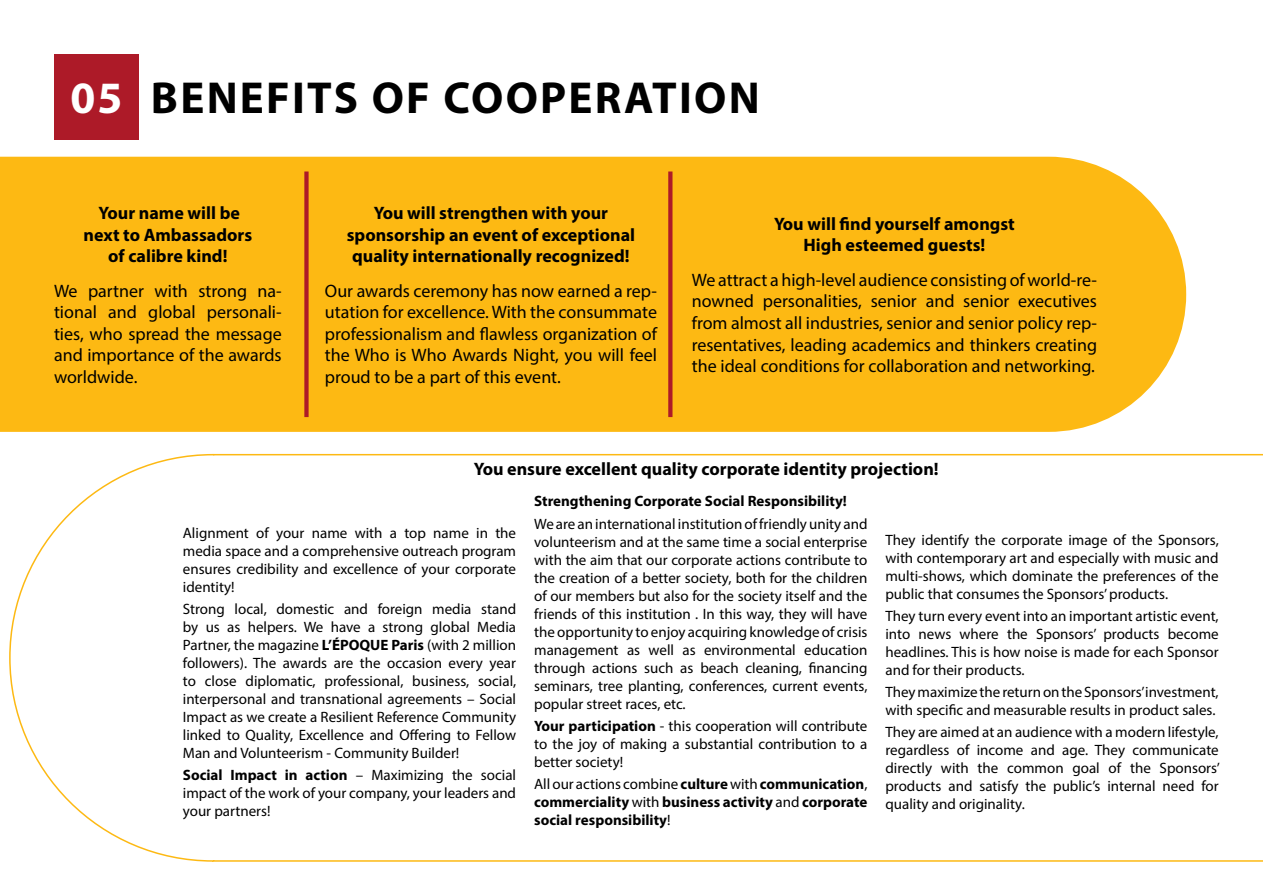
<style>
.page{position:relative;width:1263px;height:893px;background:#fff}
.page>*{position:absolute;margin:0;border:0;box-sizing:border-box;transform-origin:0 0}
.t1{font:700 45px "Myriad Pro";letter-spacing:.05em;color:#000}
.t2{font:18px/21.6px "Myriad Pro";color:#000;text-align:justify}
.t3{font:700 18px/21.6px "Myriad Pro";color:#000;text-align:center}
.t4{font:15px/18px "Myriad Pro";color:#000;text-align:justify}
.t5{font:700 15px/18px "Myriad Pro";color:#000;text-align:justify}
.s1{color:#fff}
.s2{font-weight:700}
.s3{font-weight:400}
</style>
<div class="page">
<svg style="left:9px;top:453px;width:1254px;height:409px"></svg>
<div style="left:54px;top:54px;width:85px;height:85px;background:#ad1a28"></div>
<div style="left:0;top:157px;width:1186px;height:275px;background:#fdb913"></div>
<div style="left:304px;top:171px;width:5px;height:246px;background:#ad1a28"></div>
<svg style="left:668px;top:171px;width:4px;height:246px"></svg>
<h1 class="t1" style="left:70px;top:69px;width:691px"><span class="s1">05</span> BENEFITS OF COOPERATION</h1>
<p class="t3" style="left:84px;top:202px;width:170px">Your name will be next to Ambassadors of calibre kind!</p>
<p class="t2" style="left:54px;top:279px;width:229px">We partner with strong na&shy;tional and global personali&shy;ties, who spread the message and importance of the awards worldwide.</p>
<p class="t3" style="left:347px;top:202px;width:290px">You will strengthen with your sponsorship an event of exceptional quality internationally recognized!</p>
<p class="t2" style="left:325px;top:279px;width:334px">Our awards ceremony has now earned a rep&shy;utation for excellence. With the consummate professionalism and flawless organization of the Who is Who Awards Night, you will feel proud to be a part of this event.</p>
<p class="t3" style="left:774px;top:212px;width:242px">You will find yourself amongst<br>High esteemed guests!</p>
<p class="t2" style="left:692px;top:269px;width:407px">We attract a high-level audience consisting of world-re&shy;nowned personalities, senior and senior executives from almost all industries, senior and senior policy rep&shy;resentatives, leading academics and thinkers creating the ideal conditions for collaboration and networking.</p>
<p class="t3" style="left:474px;top:457px;width:466px">You ensure excellent quality corporate identity projection!</p>
<p class="t4" style="left:183px;top:523px;width:335px">Alignment of your name with a top name in the media space and a comprehensive outreach program ensures credibility and excellence of your corporate identity!</p>
<p class="t4" style="left:183px;top:600px;width:335px">Strong local, domestic and foreign media stand by us as helpers. We have a strong global Media Partner, the magazine <span class="s2">L’ÉPOQUE Paris</span> (with 2 million followers). The awards are the occasion every year to close diplomatic, professional, business, social, interpersonal and transnational agreements – Social Impact as we create a Resilient Reference Community linked to Quality, Excellence and Offering to Fellow Man and Volunteerism - Community Builder!</p>
<p class="t4" style="left:183px;top:766px;width:335px"><span class="s2">Social Impact in action</span> – Maximizing the social impact of the work of your company, your leaders and your partners!</p>
<p class="t5" style="left:534px;top:492px;width:314px">Strengthening Corporate Social Responsibility!</p>
<p class="t4" style="left:534px;top:514px;width:335px">We are an international institution of friendly unity and volunteerism and at the same time a social enterprise with the aim that our corporate actions contribute to the creation of a better society, both for the children of our members but also for the society itself and the friends of this institution . In this way, they will have the opportunity to enjoy acquiring knowledge of crisis management as well as environmental education through actions such as beach cleaning, financing seminars, tree planting, conferences, current events, popular street races, etc.</p>
<p class="t4" style="left:534px;top:717px;width:335px"><span class="s2">Your participation</span> - this cooperation will contribute to the joy of making a substantial contribution to a better society!</p>
<p class="t5" style="left:534px;top:775px;width:335px"><span class="s3">All our actions combine</span> culture <span class="s3">with</span> communication<span class="s3">, </span>commerciality <span class="s3">with</span> business activity <span class="s3">and</span> corporate social responsibility<span class="s3">!</span></p>
<p class="t4" style="left:885px;top:530px;width:335px">They identify the corporate image of the Sponsors, with contemporary art and especially with music and multi-shows, which dominate the preferences of the public that consumes the Sponsors’ products.</p>
<p class="t4" style="left:885px;top:606px;width:335px">They turn every event into an important artistic event, into news where the Sponsors’ products become headlines. This is how noise is made for each Sponsor and for their products.</p>
<p class="t4" style="left:885px;top:683px;width:335px">They maximize the return on the Sponsors’investment, with specific and measurable results in product sales.</p>
<p class="t4" style="left:885px;top:723px;width:336px">They are aimed at an audience with a modern lifestyle, regardless of income and age. They communicate directly with the common goal of the Sponsors’ products and satisfy the public’s internal need for quality and originality.</p>
</div>
